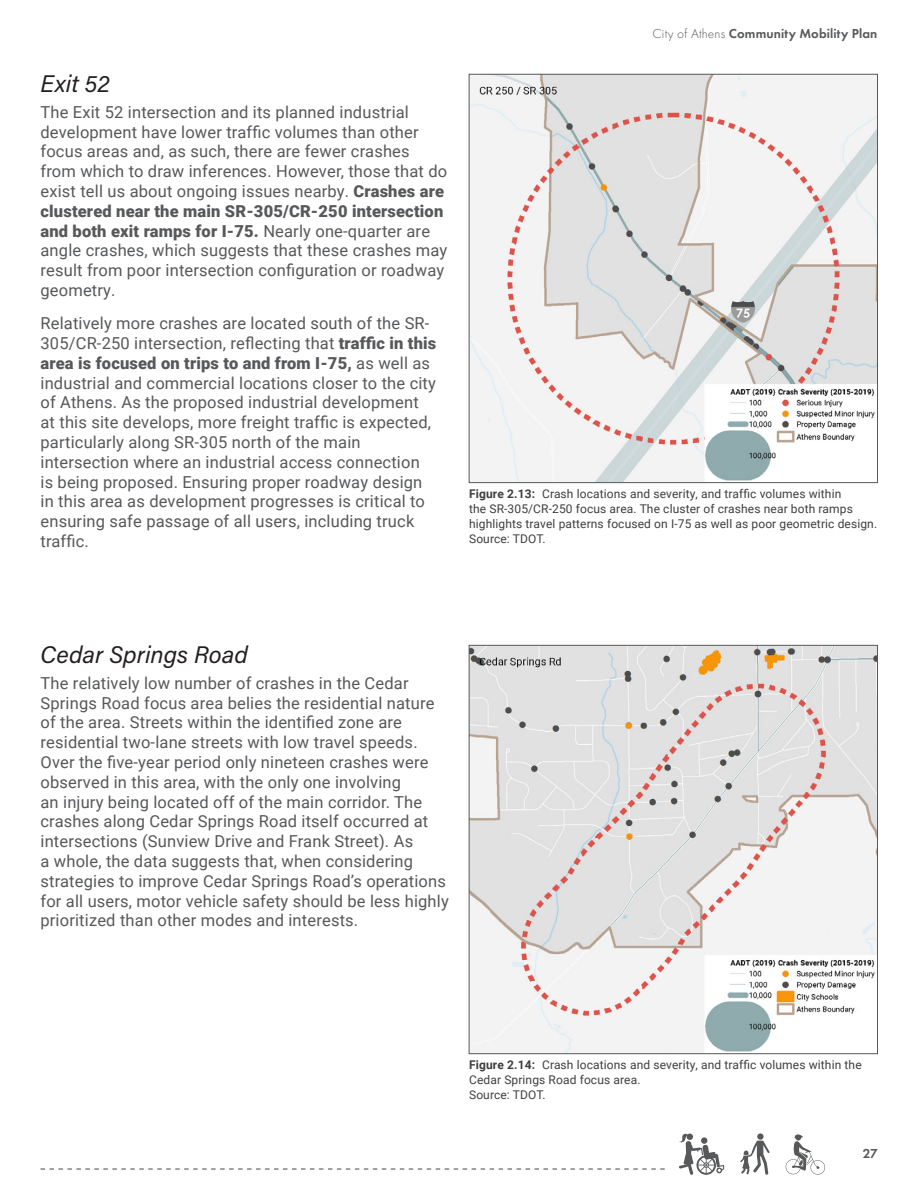
<style>
.page{position:relative;width:918px;height:1188px;background:#fff}
.page>*{position:absolute;margin:0;border:0;box-sizing:border-box;transform-origin:0 0}
.Section_Subheader{font:italic 24px "Acumin Pro";color:#231f20}
.Body_Text{font:16.5px/19.8px "Roboto";letter-spacing:.01em;color:#57585a}
.t1{font:600 13.5px "Futura PT";letter-spacing:.01em;color:#57585a}
.t2{font:12px/15px "Roboto";letter-spacing:.01em;color:#3e3e3f}
.s1{font-weight:900}
.s2{font-weight:300}
.s3{font-weight:700}
</style>
<div class="page">
<svg style="left:40px;top:1168px;width:625px;height:2px"></svg>
<svg style="left:786px;top:1134px;width:39px;height:41px"></svg>
<svg style="left:679px;top:1134px;width:46px;height:41px"></svg>
<svg style="left:757px;top:1133px;width:7px;height:7px"></svg>
<svg style="left:740px;top:1141px;width:30px;height:34px"></svg>
<img style="left:471px;top:76px;width:405px;height:405px">
<img style="left:471px;top:647px;width:405px;height:405px">
<p class="Section_Subheader" style="left:40px;top:67px;width:71px">Exit 52</p>
<p class="Body_Text" style="left:40px;top:101px;width:408px">The Exit 52 intersection and its planned industrial development have lower traffic volumes than other focus areas and, as such, there are fewer crashes from which to draw inferences. However, those that do exist tell us about ongoing issues nearby. <span class="s1">Crashes are clustered near the main SR-305/CR-250 intersection and both exit ramps for I-75.</span> Nearly one-quarter are angle crashes, which suggests that these crashes may result from poor intersection configuration or roadway geometry.</p>
<p class="Body_Text" style="left:40px;top:313px;width:397px">Relatively more crashes are located south of the SR-305/CR-250 intersection, reflecting that <span class="s1">traffic in this area is focused on trips to and from I-75,</span> as well as industrial and commercial locations closer to the city of Athens. As the proposed industrial development at this site develops, more freight traffic is expected, particularly along SR-305 north of the main intersection where an industrial access connection is being proposed. Ensuring proper roadway design in this area as development progresses is critical to ensuring safe passage of all users, including truck traffic.</p>
<p class="t1" style="left:652px;top:25px;width:227px"><span class="s2">City of Athens</span> Community Mobility Plan</p>
<p class="t2" style="left:469px;top:486px;width:410px"><span class="s3">Figure 2.13:</span> Crash locations and severity, and traffic volumes within<br>the SR-305/CR-250 focus area. The cluster of crashes near both ramps highlights travel patterns focused on I-75 as well as poor geometric design.<br>Source: TDOT.</p>
<p class="Section_Subheader" style="left:40px;top:638px;width:209px">Cedar Springs Road</p>
<p class="Body_Text" style="left:40px;top:672px;width:410px">The relatively low number of crashes in the Cedar Springs Road focus area belies the residential nature of the area. Streets within the identified zone are residential two-lane streets with low travel speeds.<br>Over the five-year period only nineteen crashes were observed in this area, with the only one involving<br>an injury being located off of the main corridor. The crashes along Cedar Springs Road itself occurred at intersections (Sunview Drive and Frank Street). As<br>a whole, the data suggests that, when considering strategies to improve Cedar Springs Road’s operations for all users, motor vehicle safety should be less highly prioritized than other modes and interests.</p>
<p class="t2" style="left:469px;top:1057px;width:394px"><span class="s3">Figure 2.14:</span> Crash locations and severity, and traffic volumes within the<br>Cedar Springs Road focus area.<br>Source: TDOT.</p>
<p class="t1" style="left:863px;top:1145px;width:16px">27</p>
</div>
